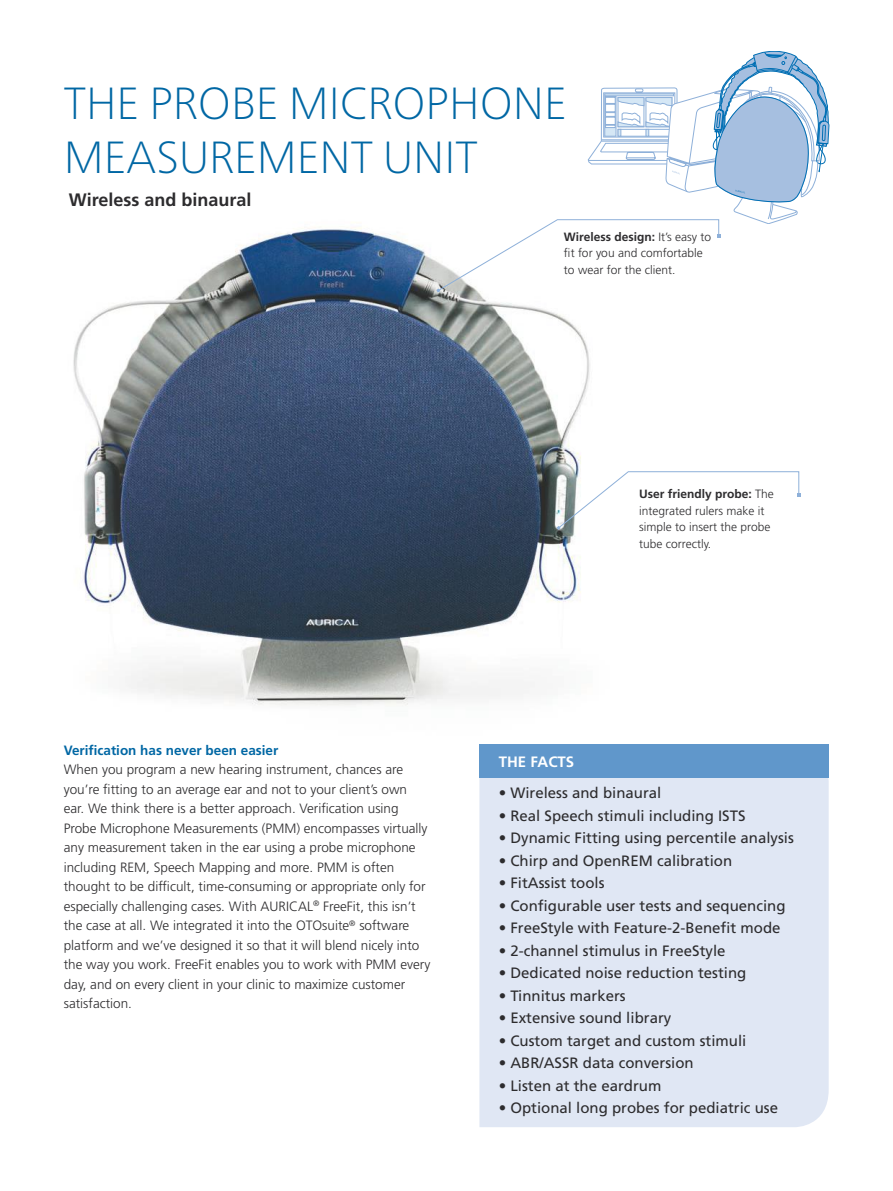
<style>
.page{position:relative;width:893px;height:1191px;background:#fff}
.page>*{position:absolute;margin:0;border:0;box-sizing:border-box;transform-origin:0 0}
.t1{font:100 45px/54px "Frutiger Neue LT Pro";color:#0067a4}
.t2{font:700 18px "Frutiger LT Std";color:#2d2c2e}
.t3{font:15px "Frutiger LT Std";color:#2d2c2e}
.t4{font:700 15px "Frutiger LT Std";color:#fff}
.t5{font:300 13.5px/19.5px "Frutiger LT Std";color:#2d2c2e}
.t6{font:700 13.5px "Frutiger LT Std";color:#0067a4}
.t7{font:300 12px/16.5px "Frutiger LT Std";color:#2d2c2e}
.s1{font-weight:700}
</style>
<div class="page">
<img style="left:73px;top:227px;width:517px;height:479px">
<div style="left:479px;top:778px;width:350px;height:349px;background:#e0e7f4"></div>
<div style="left:479px;top:744px;width:350px;height:34px;background:#6097cb"></div>
<svg style="left:556px;top:471px;width:244px;height:59px"></svg>
<svg style="left:436px;top:51px;width:393px;height:241px"></svg>
<h1 class="t1" style="left:64px;top:76px;width:504px">THE PROBE MICROPHONE<br>MEASUREMENT UNIT</h1>
<h2 class="t2" style="left:69px;top:189px;width:184px">Wireless and binaural</h2>
<p class="t7" style="left:564px;top:229px;width:149px"><span class="s1">Wireless design:</span> It’s easy to fit for you and comfortable to wear for the client.</p>
<p class="t7" style="left:639px;top:486px;width:136px"><span class="s1">User friendly probe:</span> The integrated rulers make it simple to insert the probe tube correctly.</p>
<p class="t6" style="left:64px;top:742px;width:216px">Verification has never been easier</p>
<p class="t5" style="left:64px;top:760px;width:368px">When you program a new hearing instrument, chances are you’re fitting to an average ear and not to your client’s own ear. We think there is a better approach. Verification using Probe Microphone Measurements (PMM) encompasses virtually any measurement taken in the ear using a probe microphone including REM, Speech Mapping and more. PMM is often thought to be difficult, time-consuming or appropriate only for especially challenging cases. With AURICAL<sup>®</sup> FreeFit, this isn’t the case at all. We integrated it into the OTOsuite<sup>®</sup> software platform and we’ve designed it so that it will blend nicely into the way you work. FreeFit enables you to work with PMM every day, and on every client in your clinic to maximize customer satisfaction.</p>
<p class="t4" style="left:499px;top:753px;width:77px">THE FACTS</p>
<p class="t3" style="left:499px;top:784px;width:164px">• Wireless and binaural</p>
<p class="t3" style="left:499px;top:806px;width:248px">• Real Speech stimuli including ISTS</p>
<p class="t3" style="left:499px;top:829px;width:297px">• Dynamic Fitting using percentile analysis</p>
<p class="t3" style="left:499px;top:851px;width:235px">• Chirp and OpenREM calibration</p>
<p class="t3" style="left:499px;top:874px;width:107px">• FitAssist tools</p>
<p class="t3" style="left:499px;top:896px;width:288px">• Configurable user tests and sequencing</p>
<p class="t3" style="left:499px;top:919px;width:283px">• FreeStyle with Feature-2-Benefit mode</p>
<p class="t3" style="left:499px;top:941px;width:228px">• 2-channel stimulus in FreeStyle</p>
<p class="t3" style="left:499px;top:964px;width:249px">• Dedicated noise reduction testing</p>
<p class="t3" style="left:499px;top:986px;width:128px">• Tinnitus markers</p>
<p class="t3" style="left:499px;top:1009px;width:174px">• Extensive sound library</p>
<p class="t3" style="left:499px;top:1031px;width:249px">• Custom target and custom stimuli</p>
<p class="t3" style="left:499px;top:1054px;width:197px">• ABR/ASSR data conversion</p>
<p class="t3" style="left:499px;top:1076px;width:164px">• Listen at the eardrum</p>
<p class="t3" style="left:499px;top:1099px;width:281px">• Optional long probes for pediatric use</p>
</div>
